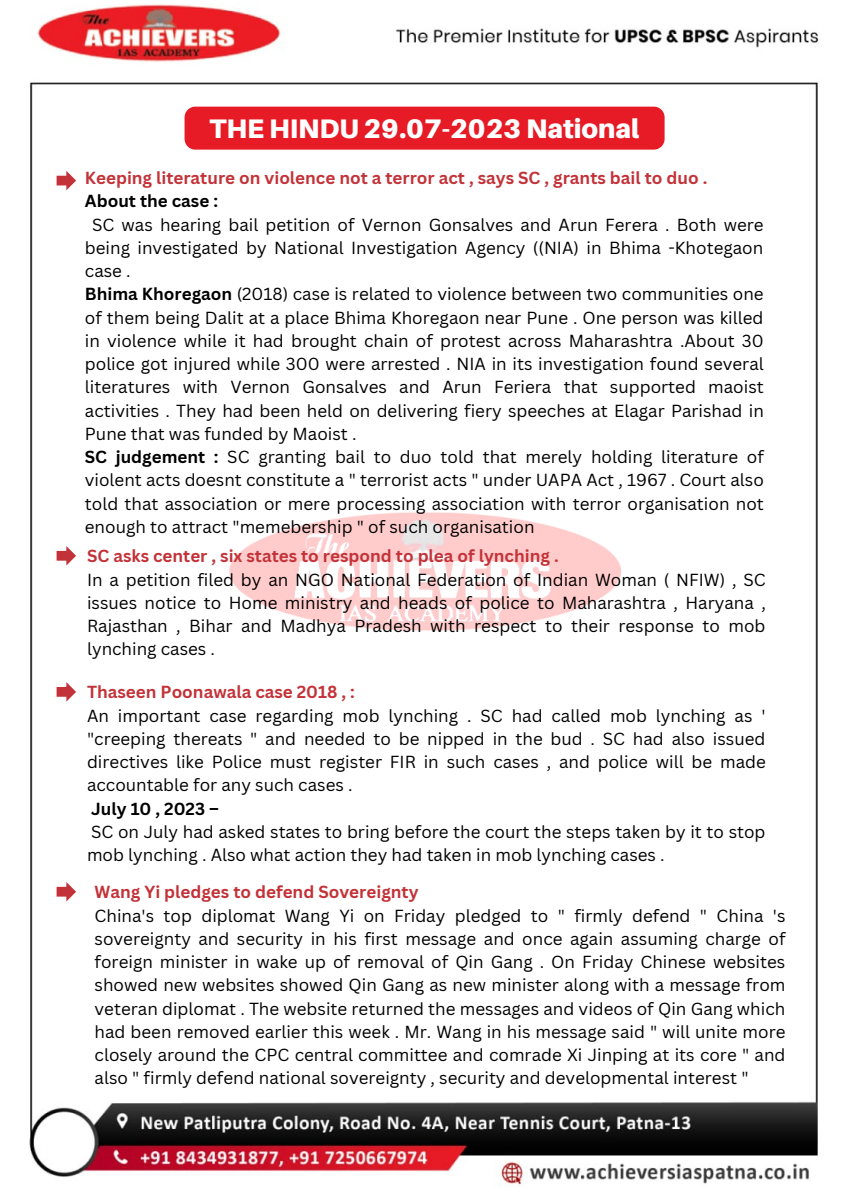
<style>
.page{position:relative;width:849px;height:1200px;background:#fff}
.page>*{position:absolute;margin:0;border:0;box-sizing:border-box;transform-origin:0 0}
.t1{font:900 26.8px "Aileron";color:#fff}
.t2{font:17px/23.2px "Canva Sans";color:#000;text-align:justify}
.t3{font:700 17px "Canva Sans";color:#c33238}
.t4{font:700 17px "Canva Sans";color:#000}
.s1{font-weight:700}
</style>
<div class="page">
<img style="left:29px;top:4px;width:790px;height:1181px">
<svg style="left:57px;top:171px;width:19px;height:19px"></svg>
<img style="left:210px;top:482px;width:433px;height:183px">
<div style="left:184px;top:107px;width:480px;height:43px;background:#e71b26"></div>
<svg style="left:57px;top:546px;width:19px;height:20px"></svg>
<svg style="left:57px;top:682px;width:19px;height:20px"></svg>
<svg style="left:57px;top:882px;width:19px;height:19px"></svg>
<p class="t1" style="left:209px;top:112px;width:431px">THE HINDU 29.07-2023 National</p>
<p class="t3" style="left:85px;top:166px;width:623px">Keeping literature on violence not a terror act , says SC , grants bail to duo .</p>
<p class="t4" style="left:85px;top:189px;width:135px">About the case :</p>
<p class="t2" style="left:85px;top:212px;width:680px;text-indent:7px">SC was hearing bail petition of Vernon Gonsalves and Arun Ferera . Both were being investigated by National Investigation Agency ((NIA) in Bhima -Khotegaon case .</p>
<p class="t2" style="left:85px;top:282px;width:680px"><span class="s1">Bhima Khoregaon</span> (2018) case is related to violence between two communities one of them being Dalit at a place Bhima Khoregaon near Pune . One person was killed in violence while it had brought chain of protest across Maharashtra .About 30 police got injured while 300 were arrested . NIA in its investigation found several literatures with Vernon Gonsalves and Arun Feriera that supported maoist activities . They had been held on delivering fiery speeches at Elagar Parishad in Pune that was funded by Maoist .</p>
<p class="t2" style="left:85px;top:445px;width:680px"><span class="s1">SC judgement :</span> SC granting bail to duo told that merely holding literature of violent acts doesnt constitute a " terrorist acts " under UAPA Act , 1967 . Court also told that association or mere processing association with terror organisation not enough to attract "memebership " of such organisation</p>
<p class="t3" style="left:87px;top:544px;width:473px">SC asks center , six states to respond to plea of lynching .</p>
<p class="t2" style="left:87px;top:567px;width:680px">In a petition filed by an NGO National Federation of Indian Woman ( NFIW) , SC issues notice to Home ministry and heads of police to Maharashtra , Haryana , Rajasthan , Bihar and Madhya Pradesh with respect to their response to mob lynching cases .</p>
<p class="t3" style="left:87px;top:680px;width:269px">Thaseen Poonawala case 2018 , :</p>
<p class="t2" style="left:87px;top:703px;width:680px">An important case regarding mob lynching . SC had called mob lynching as ' "creeping thereats " and needed to be nipped in the bud . SC had also issued directives like Police must register FIR in such cases , and police will be made accountable for any such cases .</p>
<p class="t4" style="left:91px;top:797px;width:129px">July 10 , 2023 –</p>
<p class="t2" style="left:87px;top:820px;width:679px">SC on July had asked states to bring before the court the steps taken by it to stop mob lynching . Also what action they had taken in mob lynching cases .</p>
<p class="t3" style="left:95px;top:880px;width:325px">Wang Yi pledges to defend Sovereignty</p>
<p class="t2" style="left:95px;top:903px;width:692px">China's top diplomat Wang Yi on Friday pledged to " firmly defend " China 's sovereignty and security in his first message and once again assuming charge of foreign minister in wake up of removal of Qin Gang . On Friday Chinese websites showed new websites showed Qin Gang as new minister along with a message from veteran diplomat . The website returned the messages and videos of Qin Gang which had been removed earlier this week . Mr. Wang in his message said " will unite more closely around the CPC central committee and comrade Xi Jinping at its core " and also " firmly defend national sovereignty , security and developmental interest "</p>
</div>
